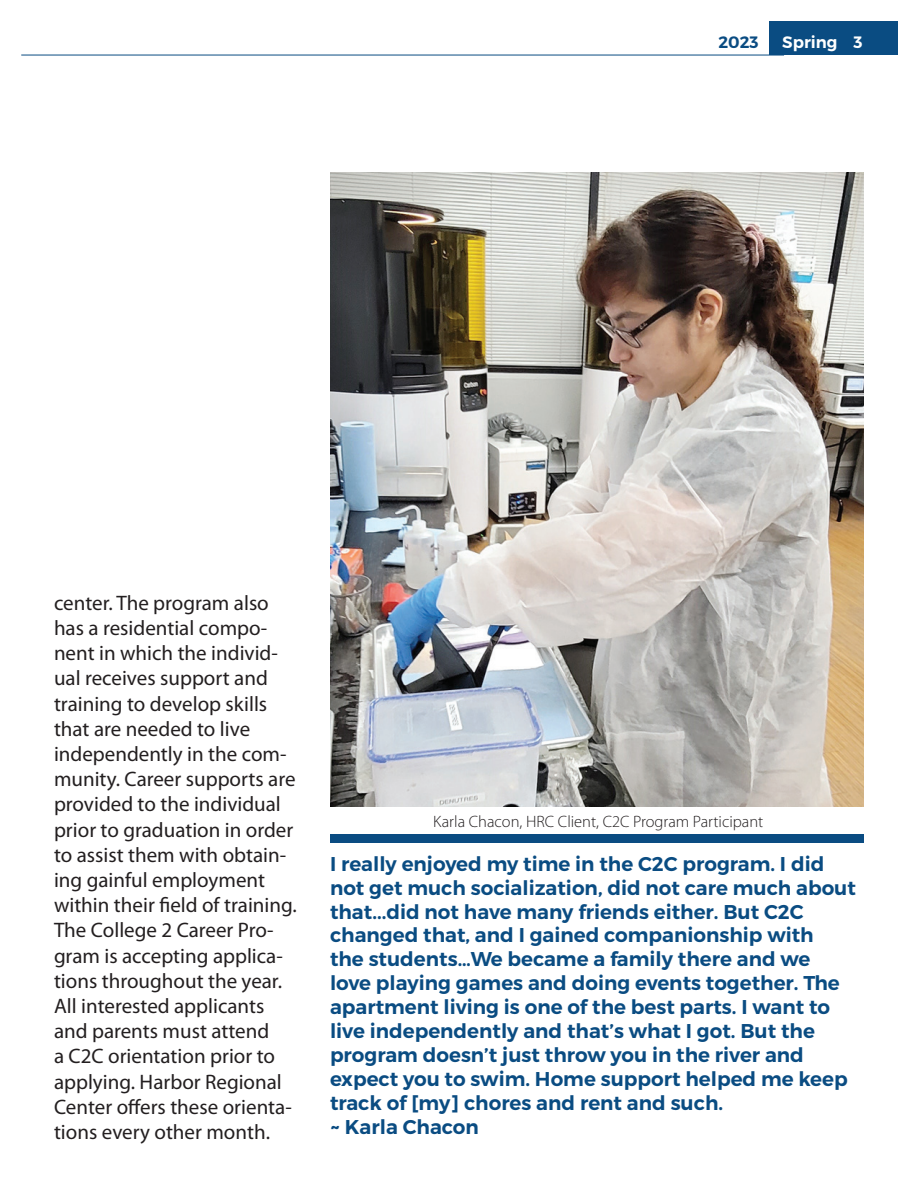
<style>
.page{position:relative;width:918px;height:1188px;background:#fff}
.page>*{position:absolute;margin:0;border:0;box-sizing:border-box;transform-origin:0 0}
.t1{font:21px/25.2px "Myriad Pro";color:#231f20}
.t2{font:600 19.95px/24px "Montserrat";color:#0a4c82}
.t3{font:300 16.5px "Myriad Pro";color:#231f20}
.t4{font:600 16.5px "Montserrat";color:#fff}
.t5{font:600 16.5px "Montserrat";color:#0a4c82}
</style>
<div class="page">
<hr style="left:21px;top:55px;width:763px;height:1px;background:#0a4c82">
<div style="left:769px;top:22px;width:129px;height:33px;background:#0a4c82"></div>
<div style="left:330px;top:834px;width:534px;height:9px;background:#0a4c82"></div>
<img style="left:330px;top:173px;width:534px;height:634px">
<p class="t5" style="left:718px;top:32px;width:42px">2023</p>
<p class="t4" style="left:782px;top:32px;width:82px">Spring 3</p>
<p class="t1" style="left:54px;top:591px;width:244px">center. The program also has a residential compo&shy;nent in which the individ&shy;ual receives support and training to develop skills that are needed to live independently in the com&shy;munity. Career supports are provided to the individual prior to graduation in order to assist them with obtain&shy;ing gainful employment within their field of training.<br>The College 2 Career Pro&shy;gram is accepting applica&shy;tions throughout the year.<br>All interested applicants and parents must attend<br>a C2C orientation prior to applying. Harbor Regional<br>Center offers these orienta&shy;tions every other month.</p>
<p class="t3" style="left:433px;top:812px;width:332px">Karla Chacon, HRC Client, C2C Program Participant</p>
<p class="t2" style="left:330px;top:852px;width:527px">I really enjoyed my time in the C2C program. I did not get much socialization, did not care much about that...did not have many friends either. But C2C changed that, and I gained companionship with<br>the students…We became a family there and we love playing games and doing events together. The apartment living is one of the best parts. I want to live independently and that’s what I got. But the program doesn’t just throw you in the river and expect you to swim. Home support helped me keep track of [my] chores and rent and such.<br>~ Karla Chacon</p>
</div>
